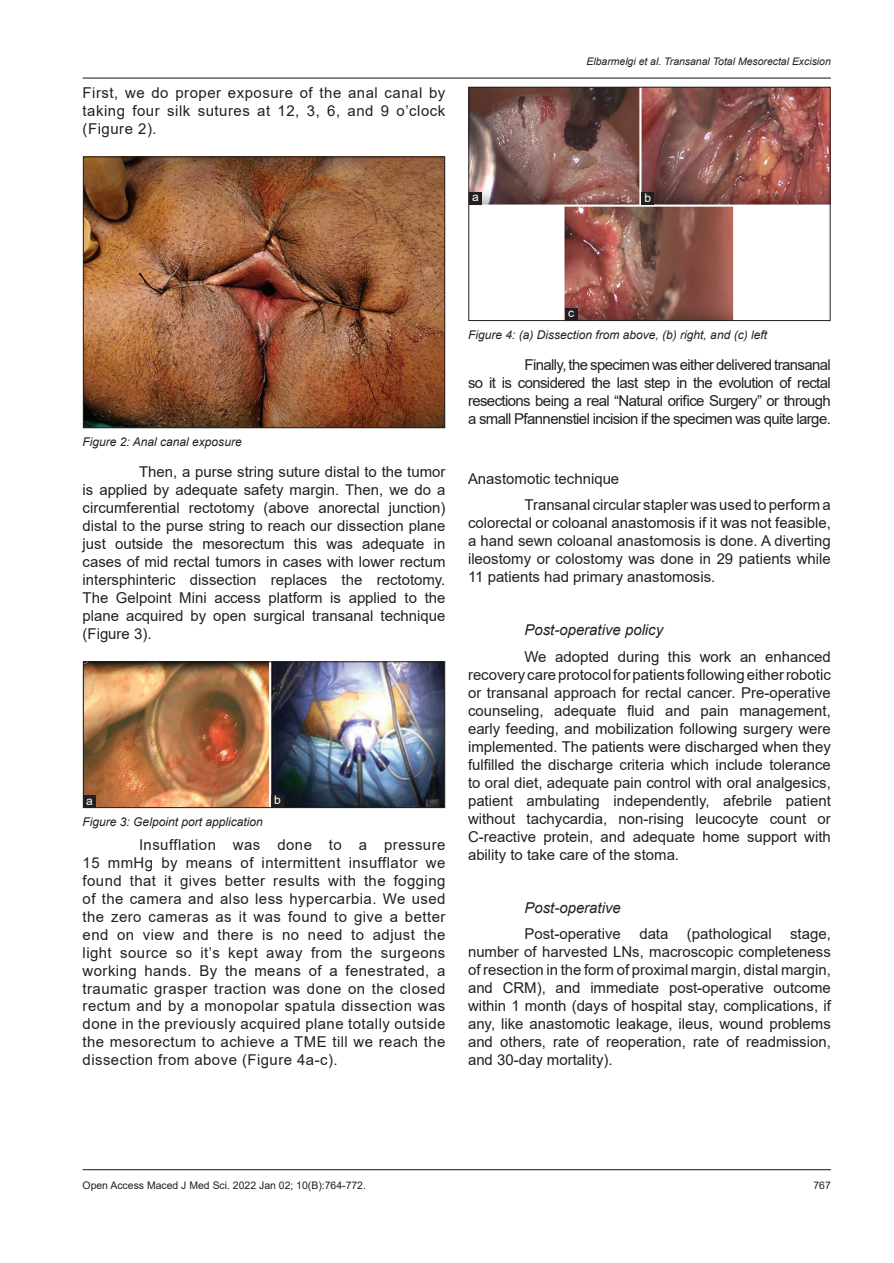
<style>
.page{position:relative;width:894px;height:1263px;background:#fff}
.page>*{position:absolute;margin:0;border:0;box-sizing:border-box;transform-origin:0 0}
.TX{font:15px/18px "Arial";color:#231f20;text-align:justify}
.t1{font:italic 15px "Arial";color:#231f20}
.t2{font:italic 12px "Arial";color:#231f20}
.t3{font:12px "Arial";color:#fff}
.t4{font:10.5px "Arial";color:#231f20}
.t5{font:italic 10.5px "Arial";color:#231f20}
</style>
<div class="page">
<hr style="left:83px;top:78px;width:747px;height:1px;background:#231f20">
<hr style="left:83px;top:1169px;width:747px;height:1px;background:#231f20">
<img style="left:85px;top:159px;width:358px;height:267px">
<div style="left:83px;top:157px;width:362px;height:271px;border:1px solid #231f20"></div>
<img style="left:85px;top:663px;width:358px;height:143px">
<div style="left:83px;top:661px;width:362px;height:147px;border:1px solid #231f20"></div>
<div style="left:83px;top:795px;width:13px;height:12px;background:#231f20"></div>
<div style="left:271px;top:794px;width:13px;height:13px;background:#231f20"></div>
<img style="left:470px;top:89px;width:358px;height:230px">
<div style="left:468px;top:87px;width:362px;height:234px;border:1px solid #231f20"></div>
<div style="left:469px;top:192px;width:12px;height:12px;background:#231f20"></div>
<div style="left:641px;top:192px;width:13px;height:12px;background:#231f20"></div>
<div style="left:564px;top:308px;width:13px;height:12px;background:#231f20"></div>
<p class="TX" style="left:83px;top:84px;width:364px">First, we do proper exposure of the anal canal by taking four silk sutures at 12, 3, 6, and 9 o’clock (Figure 2).</p>
<p class="t5" style="left:586px;top:54px;width:246px">Elbarmelgi et al. Transanal Total Mesorectal Excision</p>
<p class="t3" style="left:472px;top:189px;width:8px">a</p>
<p class="t3" style="left:644px;top:190px;width:8px">b</p>
<p class="t2" style="left:83px;top:434px;width:160px">Figure 2: Anal canal exposure</p>
<p class="TX" style="left:83px;top:463px;width:364px;text-indent:56px">Then, a purse string suture distal to the tumor is applied by adequate safety margin. Then, we do a circumferential rectotomy (above anorectal junction) distal to the purse string to reach our dissection plane just outside the mesorectum this was adequate in cases of mid rectal tumors in cases with lower rectum intersphinteric dissection replaces the rectotomy.<br>The Gelpoint Mini access platform is applied to the plane acquired by open surgical transanal technique (Figure 3).</p>
<p class="t3" style="left:86px;top:792px;width:8px">a</p>
<p class="t3" style="left:274px;top:792px;width:8px">b</p>
<p class="TX" style="left:83px;top:835px;width:364px;text-indent:56px">Insufflation was done to a pressure 15 mmHg by means of intermittent insufflator we found that it gives better results with the fogging of the camera and also less hypercarbia. We used the zero cameras as it was found to give a better end on view and there is no need to adjust the light source so it’s kept away from the surgeons working hands. By the means of a fenestrated, a traumatic grasper traction was done on the closed rectum and by a monopolar spatula dissection was done in the previously acquired plane totally outside the mesorectum to achieve a TME till we reach the dissection from above (Figure 4a-c).</p>
<p class="t2" style="left:83px;top:813px;width:182px">Figure 3: Gelpoint port application</p>
<p class="t3" style="left:568px;top:305px;width:7px">c</p>
<p class="t2" style="left:468px;top:326px;width:300px">Figure 4: (a) Dissection from above, (b) right, and (c) left</p>
<p class="TX" style="left:468px;top:356px;width:364px;text-indent:56px">Finally, the specimen was either delivered transanal so it is considered the last step in the evolution of rectal resections being a real “Natural orifice Surgery” or through a small Pfannenstiel incision if the specimen was quite large.</p>
<h4 class="TX" style="left:468px;top:470px;width:153px">Anastomotic technique</h4>
<p class="TX" style="left:468px;top:496px;width:364px;text-indent:56px">Transanal circular stapler was used to perform a colorectal or coloanal anastomosis if it was not feasible, a hand sewn coloanal anastomosis is done. A diverting ileostomy or colostomy was done in 29 patients while 11 patients had primary anastomosis.</p>
<h3 class="t1" style="left:524px;top:620px;width:140px">Post-operative policy</h3>
<p class="TX" style="left:468px;top:647px;width:364px;text-indent:56px">We adopted during this work an enhanced recovery care protocol for patients following either robotic or transanal approach for rectal cancer. Pre-operative counseling, adequate fluid and pain management, early feeding, and mobilization following surgery were implemented. The patients were discharged when they fulfilled the discharge criteria which include tolerance to oral diet, adequate pain control with oral analgesics, patient ambulating independently, afebrile patient without tachycardia, non-rising leucocyte count or C-reactive protein, and adequate home support with ability to take care of the stoma.</p>
<h3 class="t1" style="left:524px;top:898px;width:98px">Post-operative</h3>
<p class="TX" style="left:468px;top:924px;width:364px;text-indent:56px">Post-operative data (pathological stage, number of harvested LNs, macroscopic completeness of resection in the form of proximal margin, distal margin, and CRM), and immediate post-operative outcome within 1 month (days of hospital stay, complications, if any, like anastomotic leakage, ileus, wound problems and others, rate of reoperation, rate of readmission, and 30-day mortality).</p>
<p class="t4" style="left:83px;top:1177px;width:285px">Open Access Maced J Med Sci. 2022 Jan 02; 10(B):764-772.</p>
<p class="t4" style="left:813px;top:1177px;width:19px">767</p>
</div>
